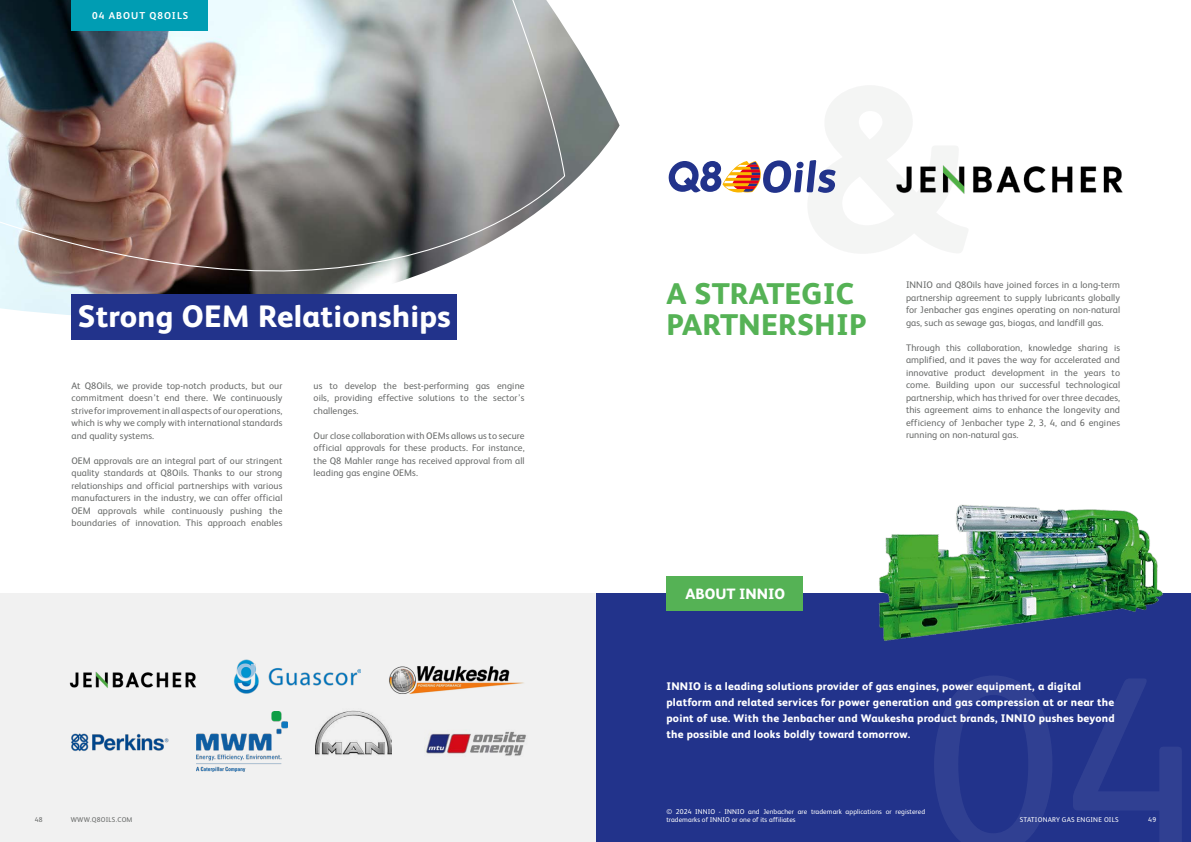
<style>
.page{position:relative;width:1191px;height:842px;background:#fff}
.page>*{position:absolute;margin:0;border:0;box-sizing:border-box;transform-origin:0 0}
.t1{font:249.7px "FS Albert";color:#fff}
.t2{font:800 31px "FS Albert";letter-spacing:.01em;color:#fff}
.t3{font:800 30px/31.2px "FS Albert";letter-spacing:.01em;color:#55b255}
.t4{font:800 15px "FS Albert";color:#fff}
.t5{font:800 11px/16px "FS Albert";letter-spacing:.02em;color:#fff}
.t6{font:700 10px "FS Albert";letter-spacing:.1em;color:#fff}
.t7{font:9.5px/12.5px "FS Albert";letter-spacing:.01em;color:#676968;text-align:justify}
.t8{font:7px "FS Albert";letter-spacing:.01em;color:#fff}
.t9{font:7px "FS Albert";letter-spacing:.03em;color:#fff}
.t10{font:7px "FS Albert";letter-spacing:.03em;color:#676968}
</style>
<div class="page">
<div style="left:595px;top:593px;width:596px;height:249px;background:#22338b"></div>
<div style="left:0;top:593px;width:595px;height:249px;background:#f1f1f1"></div>
<img style="left:565px;top:29px;width:54px;height:160px">
<img style="left:0;top:0;width:565px;height:315px">
<div style="left:71px;top:294px;width:386px;height:46px;background:#22338b"></div>
<img style="left:389px;top:666px;width:135px;height:28px">
<img style="left:424px;top:731px;width:102px;height:25px">
<img style="left:69px;top:672px;width:127px;height:16px">
<img style="left:196px;top:712px;width:91px;height:59px">
<img style="left:71px;top:733px;width:98px;height:19px">
<img style="left:234px;top:659px;width:126px;height:35px">
<img style="left:316px;top:710px;width:75px;height:45px">
<img style="left:878px;top:505px;width:285px;height:136px">
<div style="left:666px;top:576px;width:137px;height:34px;background:#55b255"></div>
<svg style="left:668px;top:160px;width:167px;height:33px"></svg>
<img style="left:896px;top:165px;width:227px;height:29px">
<div style="left:71px;top:0;width:137px;height:30px;background:#009db3"></div>
<p class="t6" style="left:92px;top:10px;width:98px">04 ABOUT Q8OILS</p>
<h2 class="t2" style="left:78px;top:298px;width:374px">Strong OEM Relationships</h2>
<p class="t7" style="left:71px;top:379px;width:212px">At Q8Oils, we provide top-notch products, but our commitment doesn’t end there. We continuously strive for improvement in all aspects of our operations, which is why we comply with international standards and quality systems.</p>
<p class="t7" style="left:71px;top:454px;width:212px">OEM approvals are an integral part of our stringent quality standards at Q8Oils. Thanks to our strong relationships and official partnerships with various manufacturers in the industry, we can offer official OEM approvals while continuously pushing the boundaries of innovation. This approach enables</p>
<p class="t7" style="left:314px;top:379px;width:212px">us to develop the best-performing gas engine oils, providing effective solutions to the sector’s challenges.</p>
<p class="t7" style="left:314px;top:429px;width:212px">Our close collaboration with OEMs allows us to secure official approvals for these products. For instance, the Q8 Mahler range has received approval from all leading gas engine OEMs.</p>
<h3 class="t3" style="left:666px;top:278px;width:202px">A STRATEGIC<br>PARTNERSHIP</h3>
<p class="t7" style="left:906px;top:279px;width:216px">INNIO and Q8Oils have joined forces in a long-term partnership agreement to supply lubricants globally for Jenbacher gas engines operating on non-natural gas, such as sewage gas, biogas, and landfill gas.</p>
<p class="t7" style="left:906px;top:341px;width:216px">Through this collaboration, knowledge sharing is amplified, and it paves the way for accelerated and innovative product development in the years to come. Building upon our successful technological partnership, which has thrived for over three decades, this agreement aims to enhance the longevity and efficiency of Jenbacher type 2, 3, 4, and 6 engines running on non-natural gas.</p>
<h3 class="t4" style="left:685px;top:585px;width:101px">ABOUT INNIO</h3>
<h1 class="t1" style="left:924px;top:622px;width:276px">04</h1>
<p class="t5" style="left:666px;top:678px;width:450px">INNIO is a leading solutions provider of gas engines, power equipment, a digital platform and related services for power generation and gas compression at or near the point of use. With the Jenbacher and Waukesha product brands, INNIO pushes beyond the possible and looks boldly toward tomorrow.</p>
<p class="t8" style="left:666px;top:807px;width:260px">© 2024 INNIO - INNIO and Jenbacher are trademark applications or registered</p>
<p class="t10" style="left:35px;top:815px;width:9px">48</p>
<p class="t10" style="left:71px;top:815px;width:63px">WWW.Q8OILS.COM</p>
<p class="t8" style="left:666px;top:815px;width:131px">trademarks of INNIO or one of its affiliates</p>
<p class="t9" style="left:1020px;top:815px;width:100px">STATIONARY GAS ENGINE OILS</p>
<p class="t8" style="left:1148px;top:815px;width:9px">49</p>
</div>
